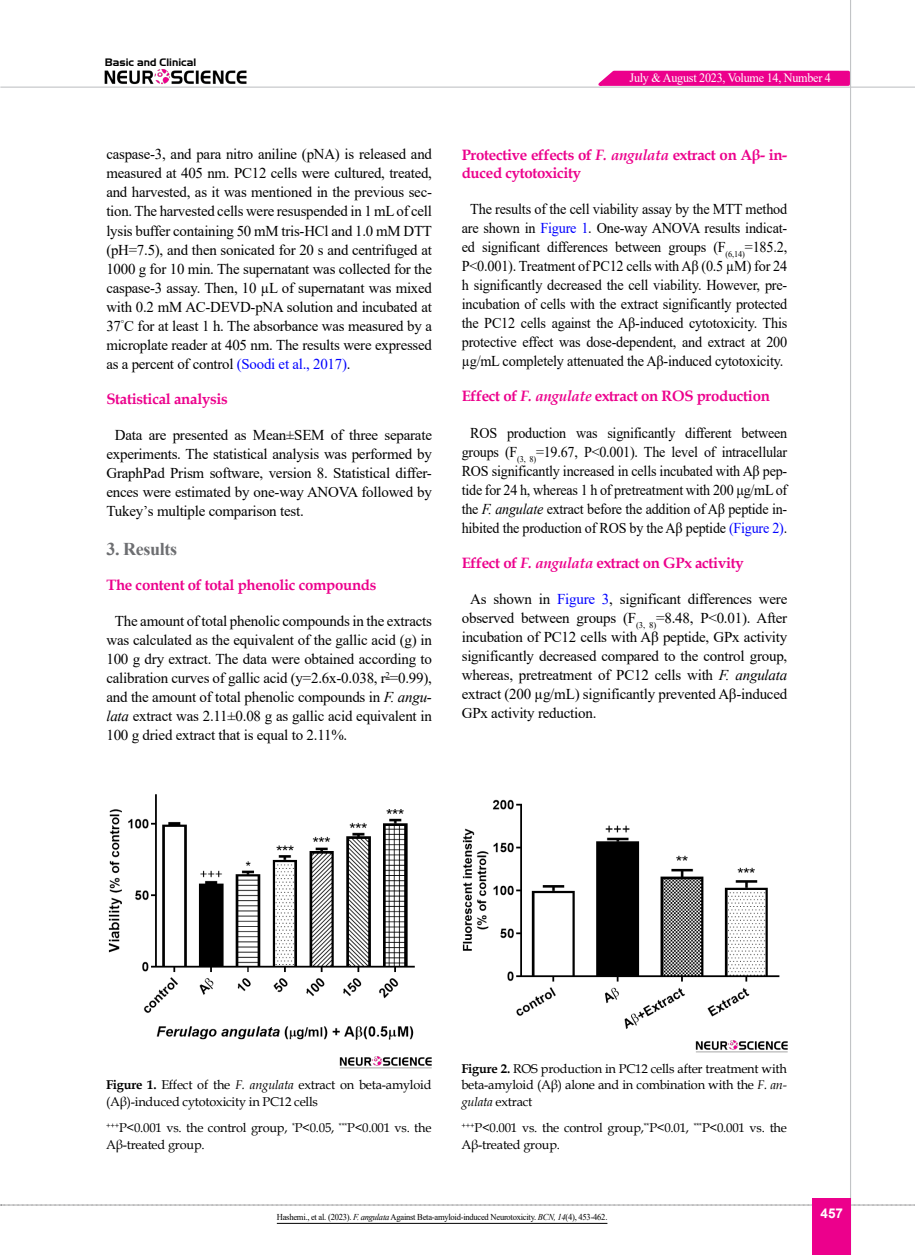
<style>
.page{position:relative;width:915px;height:1255px;background:#fff}
.page>*{position:absolute;margin:0;border:0;box-sizing:border-box;transform-origin:0 0}
.t1{font:700 18px "Times New Roman";letter-spacing:-.02em;color:#6d6e71}
.t2{font:15px/19px "Times New Roman";letter-spacing:-.015em;color:#000;text-align:justify}
.t3{font:15px/19px "Times New Roman";letter-spacing:-.015em;color:#000;text-align:center;scale:.95 1}
.t4{font:15px/19px "Times New Roman";letter-spacing:-.015em;color:#000;text-align:center;scale:.94 1}
.t5{font:700 15px/18px "Book Antiqua";letter-spacing:-.02em;color:#ec008c}
.t6{font:700 13.5px "Arial";color:#fff}
.t7{font:12.75px/16.5px "Book Antiqua";letter-spacing:-.015em;color:#000}
.t8{font:12.75px "Times New Roman";letter-spacing:-.02em;color:#fff;scale:.95 1}
.t9{font:10.5px "Aero Regular SWFTE";color:#000}
.t10{font:9px "Times New Roman";letter-spacing:-.03em;color:#000;scale:.95 1}
.s1{color:#00f}
.s2{font-style:italic}
.s3{font-weight:700}
</style>
<div class="page">
<svg style="left:1px;top:1204px;width:914px;height:1px"></svg>
<hr style="left:849px;top:0;width:1px;height:1254px;background:#c2c4c6">
<hr style="left:0;top:87px;width:914px;height:1px;background:#c2c4c6">
<img style="left:104px;top:69px;width:143px;height:16px">
<div style="left:812px;top:1198px;width:38px;height:56px;background:#ec008c"></div>
<svg style="left:591px;top:69px;width:260px;height:18px;background:#ee32a2"></svg>
<hr style="left:277px;top:1222px;width:330px;height:1px;background:#000">
<img style="left:108px;top:794px;width:307px;height:246px">
<img style="left:339px;top:1056px;width:92px;height:13px">
<img style="left:462px;top:799px;width:318px;height:230px">
<img style="left:695px;top:1040px;width:92px;height:13px">
<p class="t9" style="left:105px;top:56px;width:93px">Basic and Clinical</p>
<p class="t2" style="left:106px;top:144px;width:327px">caspase-3, and para nitro aniline (pNA) is released and measured at 405 nm. PC12 cells were cultured, treated, and harvested, as it was mentioned in the previous sec&shy;tion. The harvested cells were resuspended in 1 mL of cell lysis buffer containing 50 mM tris-HCl and 1.0 mM DTT (pH=7.5), and then sonicated for 20 s and centrifuged at 1000 g for 10 min. The supernatant was collected for the caspase-3 assay. Then, 10 µL of supernatant was mixed with 0.2 mM AC-DEVD-pNA solution and incubated at 37<sup>°</sup>C for at least 1 h. The absorbance was measured by a microplate reader at 405 nm. The results were expressed as a percent of control <span class="s1">(Soodi et al., 2017)</span>.</p>
<p class="t5" style="left:106px;top:390px;width:123px">Statistical analysis</p>
<p class="t2" style="left:106px;top:425px;width:327px;text-indent:9px">Data are presented as Mean±SEM of three separate experiments. The statistical analysis was performed by GraphPad Prism software, version 8. Statistical differ&shy;ences were estimated by one-way ANOVA followed by Tukeyʼs multiple comparison test.</p>
<p class="t1" style="left:106px;top:536px;width:72px">3. Results</p>
<p class="t5" style="left:106px;top:576px;width:271px">The content of total phenolic compounds</p>
<p class="t2" style="left:106px;top:611px;width:327px;text-indent:9px">The amount of total phenolic compounds in the extracts was calculated as the equivalent of the gallic acid (g) in 100 g dry extract. The data were obtained according to calibration curves of gallic acid (y=2.6x-0.038, r<sup>2</sup>=0.99), and the amount of total phenolic compounds in <span class="s2">F. angu&shy;lata</span> extract was 2.11±0.08 g as gallic acid equivalent in 100 g dried extract that is equal to 2.11%.</p>
<p class="t8" style="left:629px;top:69px;width:213px">July &amp; August 2023, Volume 14, Number 4</p>
<p class="t5" style="left:461px;top:146px;width:327px">Protective effects of <span class="s2">F. angulata</span> extract on Aβ- in&shy;duced cytotoxicity</p>
<p class="t3" style="left:461px;top:199px;width:344px">The results of the cell viability assay by the MTT method are shown in <span class="s1">Figure 1</span>. One-way ANOVA results indicat&shy;ed significant differences between groups (F<sub>(6,14)</sub>=185.2, P&lt;0.001). Treatment of PC12 cells with Aβ (0.5 µM) for 24 h significantly decreased the cell viability. However, pre&shy;incubation of cells with the extract significantly protected the PC12 cells against the Aβ-induced cytotoxicity. This protective effect was dose-dependent, and extract at 200 µg/mL completely attenuated the Aβ-induced cytotoxicity.</p>
<p class="t5" style="left:461px;top:387px;width:309px">Effect of <span class="s2">F. angulate</span> extract on ROS production</p>
<p class="t4" style="left:461px;top:422px;width:348px">ROS production was significantly different between groups (F<sub>(3,</sub> <sub>8)</sub>=19.67, P&lt;0.001). The level of intracellular ROS significantly increased in cells incubated with Aβ pep&shy;tide for 24 h, whereas 1 h of pretreatment with 200 μg/mL of the <span class="s2">F. angulate</span> extract before the addition of Aβ peptide in&shy;hibited the production of ROS by the Aβ peptide <span class="s1">(Figure 2)</span>.</p>
<p class="t5" style="left:461px;top:553px;width:283px">Effect of <span class="s2">F. angulata</span> extract on GPx activity</p>
<p class="t2" style="left:461px;top:589px;width:327px;text-indent:9px">As shown in <span class="s1">Figure 3</span>, significant differences were observed between groups (F<sub>(3,</sub> <sub>8)</sub>=8.48, P&lt;0.01). After incubation of PC12 cells with Aβ peptide, GPx activity significantly decreased compared to the control group, whereas, pretreatment of PC12 cells with <span class="s2">F. angulata </span>extract (200 µg/mL) significantly prevented Aβ-induced GPx activity reduction.</p>
<p class="t7" style="left:106px;top:1076px;width:327px"><span class="s3">Figure 1.</span> Effect of the <span class="s2">F. angulata</span> extract on beta-amyloid (Aβ)-induced cytotoxicity in PC12 cells</p>
<p class="t7" style="left:106px;top:1119px;width:327px"><sup>+++</sup>P&lt;0.001 vs. the control group, <sup>*</sup>P&lt;0.05, <sup>***</sup>P&lt;0.001 vs. the<br>Aβ-treated group.</p>
<p class="t7" style="left:461px;top:1059px;width:327px;text-align:justify"><span class="s3">Figure 2.</span> ROS production in PC12 cells after treatment with beta-amyloid (Aβ) alone and in combination with the <span class="s2">F. an&shy;gulata</span> extract</p>
<p class="t7" style="left:461px;top:1119px;width:327px"><sup>+++</sup>P&lt;0.001 vs. the control group,<sup>**</sup>P&lt;0.01, <sup>***</sup>P&lt;0.001 vs. the<br>Aβ-treated group.</p>
<p class="t10" style="left:277px;top:1210px;width:349px">Hashemi., et al. (2023). <span class="s2">F. angulata</span> Against Beta-amyloid-induced Neurotoxicity. <span class="s2">BCN, 14</span>(4), 453-462.</p>
<p class="t6" style="left:820px;top:1203px;width:24px">457</p>
</div>
